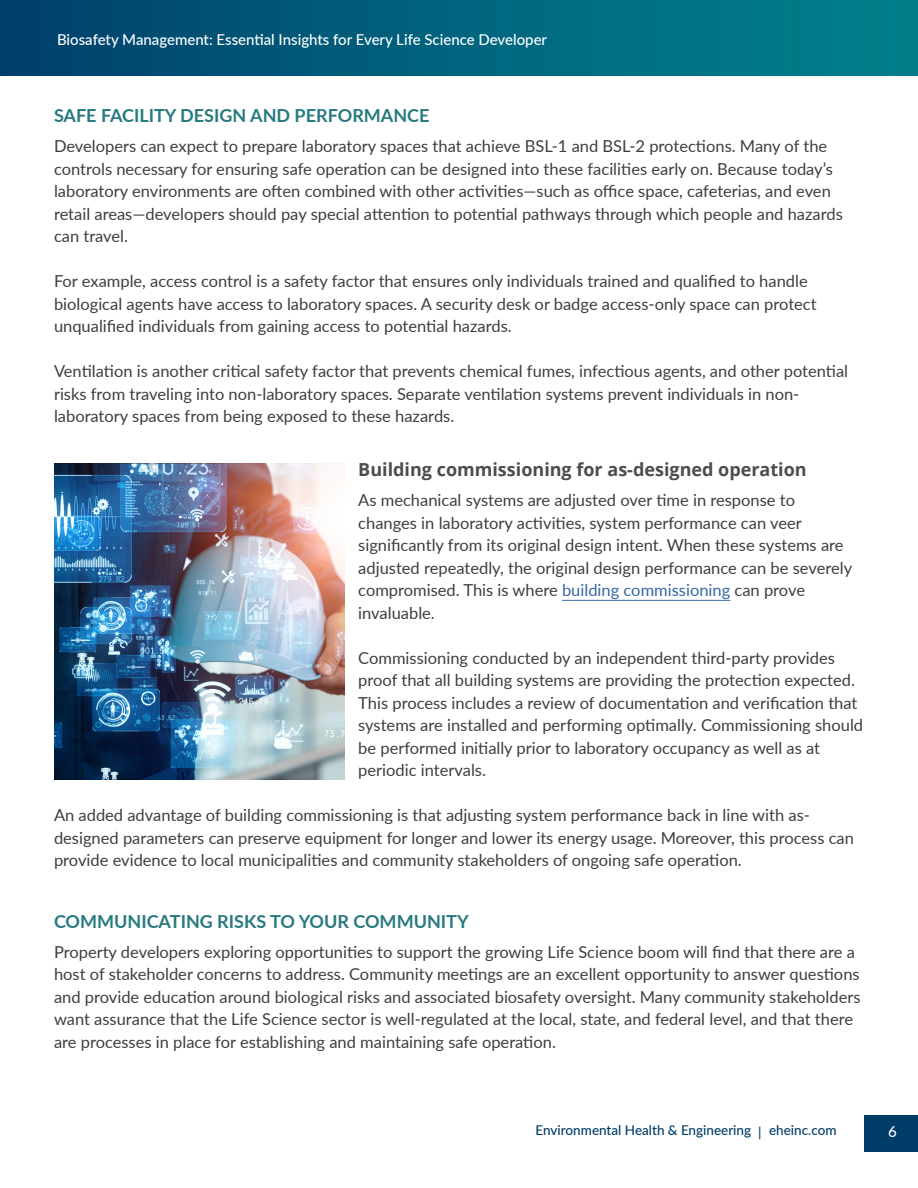
<style>
.page{position:relative;width:918px;height:1188px;background:#fff}
.page>*{position:absolute;margin:0;border:0;box-sizing:border-box;transform-origin:0 0}
.subtitle{font:700 18px "Lato";color:#277a7f}
.subtitle_2{font:700 18px "Open Sans";color:#4b4c4d}
.Body{font:16.5px/22.5px "Lato";color:#3e3e3f}
.t1{font:500 15px "Lato";color:#fff}
.t2{font:500 13.5px "Lato";color:#003d69}
.s1{color:#3667a4}
</style>
<div class="page">
<div style="left:0;top:0;width:918px;height:76px;background:linear-gradient(to right,#00426c,#00838d)"></div>
<div style="left:864px;top:1115px;width:54px;height:37px;background:#003d69"></div>
<hr style="left:562px;top:600px;width:168px;height:1px;background:#3667a4">
<img style="left:54px;top:464px;width:291px;height:315px">
<p class="t1" style="left:57px;top:29px;width:492px">Biosafety Management: Essential Insights for Every Life Science Developer</p>
<p class="subtitle" style="left:54px;top:103px;width:377px">SAFE FACILITY DESIGN AND PERFORMANCE</p>
<p class="Body" style="left:54px;top:135px;width:790px">Developers can expect to prepare laboratory spaces that achieve BSL-1 and BSL-2 protections. Many of the controls necessary for ensuring safe operation can be designed into these facilities early on. Because today’s laboratory environments are often combined with other activities—such as office space, cafeterias, and even retail areas—developers should pay special attention to potential pathways through which people and hazards can travel.</p>
<p class="Body" style="left:54px;top:270px;width:764px">For example, access control is a safety factor that ensures only individuals trained and qualified to handle biological agents have access to laboratory spaces. A security desk or badge access-only space can protect unqualified individuals from gaining access to potential hazards.</p>
<p class="Body" style="left:54px;top:360px;width:796px">Ventilation is another critical safety factor that prevents chemical fumes, infectious agents, and other potential risks from traveling into non-laboratory spaces. Separate ventilation systems prevent individuals in non&shy;laboratory spaces from being exposed to these hazards.</p>
<p class="subtitle_2" style="left:358px;top:457px;width:450px">Building commissioning for as-designed operation</p>
<p class="Body" style="left:358px;top:489px;width:495px">As mechanical systems are adjusted over time in response to changes in laboratory activities, system performance can veer significantly from its original design intent. When these systems are adjusted repeatedly, the original design performance can be severely compromised. This is where <span class="s1">building commissioning</span> can prove invaluable.</p>
<p class="Body" style="left:358px;top:646px;width:506px">Commissioning conducted by an independent third-party provides proof that all building systems are providing the protection expected.<br>This process includes a review of documentation and verification that systems are installed and performing optimally. Commissioning should be performed initially prior to laboratory occupancy as well as at periodic intervals.</p>
<p class="Body" style="left:54px;top:804px;width:802px">An added advantage of building commissioning is that adjusting system performance back in line with as&shy;designed parameters can preserve equipment for longer and lower its energy usage. Moreover, this process can provide evidence to local municipalities and community stakeholders of ongoing safe operation.</p>
<p class="subtitle" style="left:54px;top:908px;width:416px">COMMUNICATING RISKS TO YOUR COMMUNITY</p>
<p class="Body" style="left:54px;top:940px;width:808px">Property developers exploring opportunities to support the growing Life Science boom will find that there are a host of stakeholder concerns to address. Community meetings are an excellent opportunity to answer questions and provide education around biological risks and associated biosafety oversight. Many community stakeholders want assurance that the Life Science sector is well-regulated at the local, state, and federal level, and that there are processes in place for establishing and maintaining safe operation.</p>
<p class="t2" style="left:536px;top:1121px;width:302px">Environmental Health &amp; Engineering | eheinc.com</p>
<p class="t1" style="left:888px;top:1120px;width:10px">6</p>
</div>
